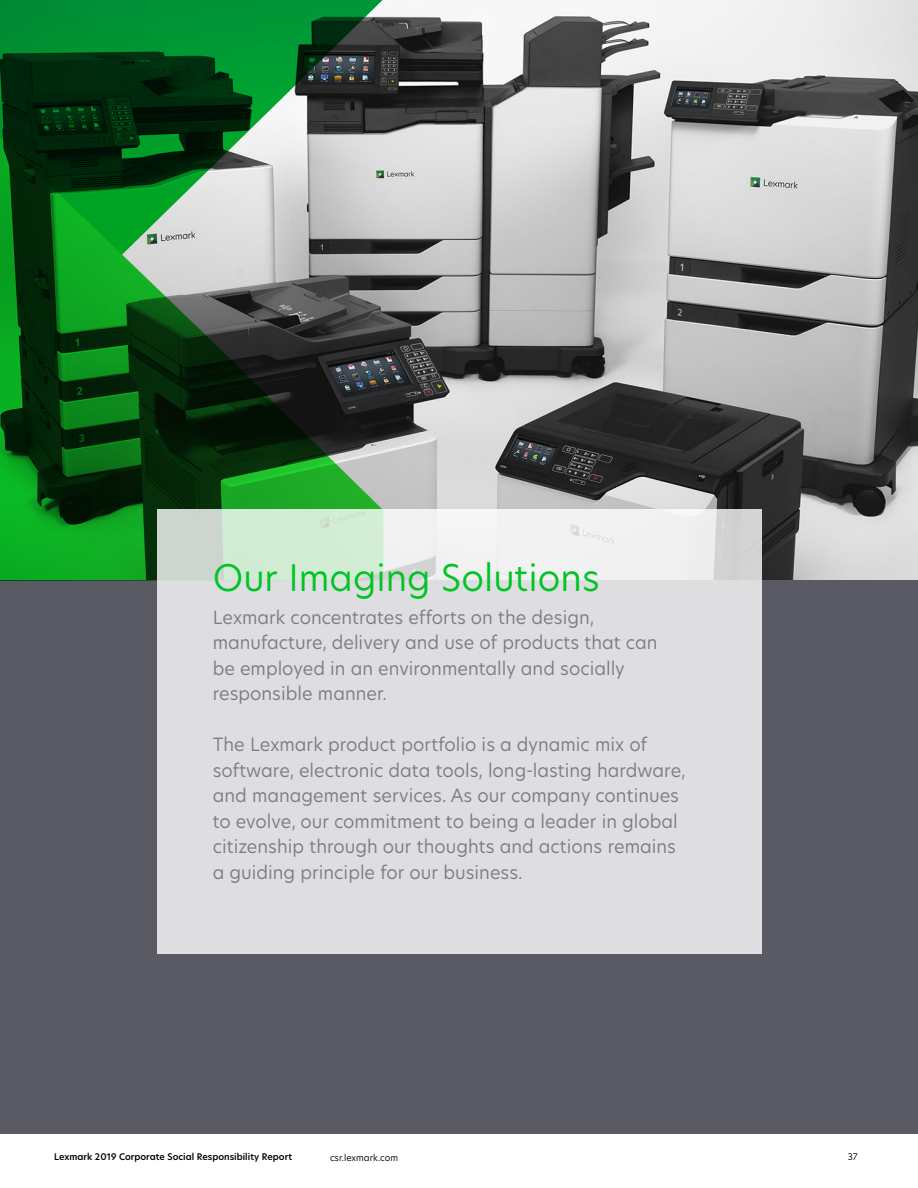
<style>
.page{position:relative;width:918px;height:1188px;background:#fff}
.page>*{position:absolute;margin:0;border:0;box-sizing:border-box;transform-origin:0 0}
.t1{font:36px "TP Hero";color:#00c425}
.t2{font:18px/25.5px "TP Hero";color:#7b7b83}
.t3{font:600 9px "TP Hero";color:#000}
.t4{font:9px "TP Hero";color:#000}
</style>
<div class="page">
<img style="left:383px;top:0;width:535px;height:580px">
<div style="left:0;top:580px;width:918px;height:554px;background:#5a5a64"></div>
<svg style="left:0;top:0;width:383px;height:138px;background:#125f2c"></svg>
<svg style="left:0;top:138px;width:383px;height:443px;background:#386e40"></svg>
<svg style="left:157px;top:509px;width:604px;height:445px;background:#dedfe0"></svg>
<h1 class="t1" style="left:213px;top:553px;width:388px">Our Imaging Solutions</h1>
<p class="t2" style="left:213px;top:604px;width:446px">Lexmark concentrates efforts on the design, manufacture, delivery and use of products that can be employed in an environmentally and socially responsible manner.</p>
<p class="t2" style="left:213px;top:731px;width:474px">The Lexmark product portfolio is a dynamic mix of software, electronic data tools, long-lasting hardware, and management services. As our company continues to evolve, our commitment to being a leader in global citizenship through our thoughts and actions remains a guiding principle for our business.</p>
<p class="t3" style="left:54px;top:1150px;width:240px">Lexmark 2019 Corporate Social Responsibility Report</p>
<p class="t4" style="left:330px;top:1151px;width:70px">csr.lexmark.com</p>
<p class="t4" style="left:848px;top:1150px;width:12px">37</p>
</div>
